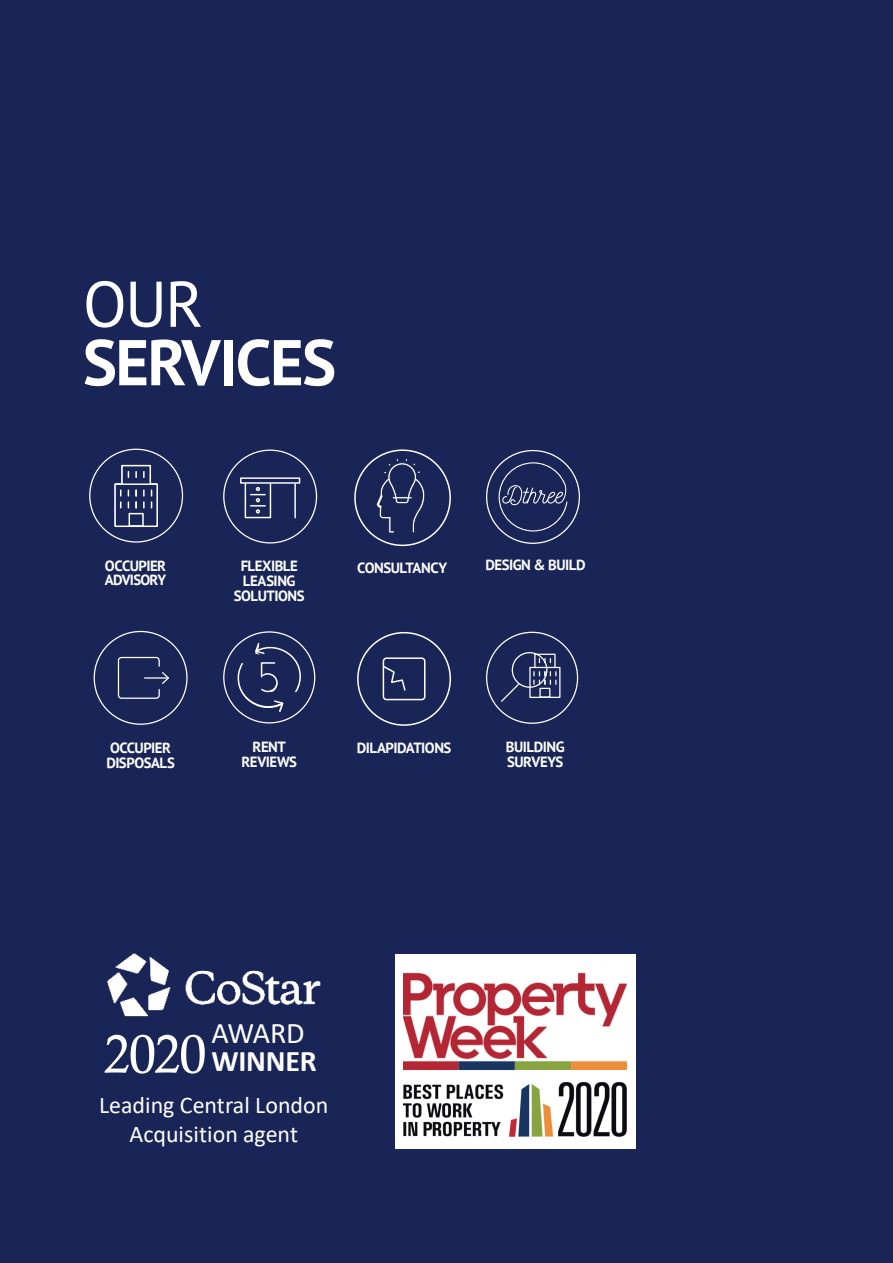
<style>
.page{position:relative;width:893px;height:1263px;background:#1a2557}
.page>*{position:absolute;margin:0;border:0;box-sizing:border-box;transform-origin:0 0}
.t1{font:700 64.5px/58.5px "PT Sans";letter-spacing:-.025em;color:#fff}
.t2{font:54px "Calisto";color:#fff}
.t3{font:700 30px/28.5px "Calibri";letter-spacing:-.005em;color:#fff}
.t4{font:24px/28.8px "Calibri";color:#fff;text-align:center}
.t5{font:700 14.7px/15.1px "PT Sans";letter-spacing:-.035em;color:#fff}
.s1{font-weight:400}
</style>
<div class="page">
<div style="left:118px;top:657px;width:42px;height:42px;border:1px solid #fff;border-radius:3px"></div>
<hr style="left:145px;top:677px;width:23px;height:2px;background:#fff">
<svg style="left:161px;top:672px;width:8px;height:12px"></svg>
<div style="left:354px;top:449px;width:97px;height:97px;border:2px solid #fff;border-radius:50%"></div>
<svg style="left:375px;top:458px;width:50px;height:75px"></svg>
<div style="left:529px;top:667px;width:31px;height:31px;border:1px solid #fff"></div>
<div style="left:534px;top:654px;width:22px;height:13px;border:1px solid #fff"></div>
<div style="left:539px;top:688px;width:11px;height:10px;border:1px solid #fff"></div>
<svg style="left:539px;top:658px;width:12px;height:5px"></svg>
<svg style="left:533px;top:672px;width:23px;height:12px"></svg>
<div style="left:512px;top:652px;width:35px;height:36px;border:1px solid #fff;border-radius:50%"></div>
<svg style="left:501px;top:683px;width:19px;height:19px"></svg>
<svg style="left:499px;top:462px;width:68px;height:69px"></svg>
<div style="left:245px;top:483px;width:26px;height:35px;border:1px solid #fff"></div>
<div style="left:240px;top:477px;width:60px;height:7px;border:1px solid #fff"></div>
<hr style="left:294px;top:484px;width:2px;height:34px;background:#fff">
<svg style="left:251px;top:487px;width:14px;height:26px"></svg>
<div style="left:114px;top:483px;width:44px;height:44px;background:#1a2557;border:2px solid #fff"></div>
<svg style="left:121px;top:465px;width:30px;height:19px"></svg>
<div style="left:129px;top:513px;width:15px;height:14px;background:#1a2557;border:2px solid #fff"></div>
<svg style="left:120px;top:490px;width:2px;height:6px"></svg>
<svg style="left:135px;top:490px;width:2px;height:6px"></svg>
<svg style="left:143px;top:490px;width:2px;height:6px"></svg>
<svg style="left:120px;top:502px;width:2px;height:6px"></svg>
<svg style="left:135px;top:502px;width:2px;height:6px"></svg>
<svg style="left:143px;top:502px;width:2px;height:6px"></svg>
<svg style="left:236px;top:641px;width:67px;height:72px"></svg>
<div style="left:357px;top:632px;width:94px;height:94px;border:2px solid #fff;border-radius:50%"></div>
<div style="left:383px;top:657px;width:42px;height:43px;border:2px solid #fff;border-radius:3px"></div>
<svg style="left:382px;top:664px;width:24px;height:28px"></svg>
<img style="left:107px;top:953px;width:214px;height:64px">
<div style="left:395px;top:955px;width:240px;height:193px;background:#fff"></div>
<img style="left:403px;top:967px;width:224px;height:170px">
<p class="t1" style="left:83px;top:274px;width:255px"><span class="s1">OUR<br></span>SERVICES</p>
<p class="t5" style="left:241px;top:558px;width:59px">FLEXIBLE</p>
<p class="t5" style="left:243px;top:573px;width:54px">LEASING</p>
<p class="t5" style="left:234px;top:588px;width:72px">SOLUTIONS</p>
<p class="t5" style="left:105px;top:558px;width:63px">OCCUPIER</p>
<p class="t5" style="left:357px;top:560px;width:91px">CONSULTANCY</p>
<p class="t5" style="left:105px;top:572px;width:63px">ADVISORY</p>
<p class="t5" style="left:485px;top:557px;width:102px">DESIGN &amp; BUILD</p>
<p class="t5" style="left:106px;top:740px;width:70px">OCCUPIER<br>DISPOSALS</p>
<p class="t5" style="left:253px;top:739px;width:35px">RENT</p>
<p class="t5" style="left:357px;top:740px;width:96px">DILAPIDATIONS</p>
<p class="t5" style="left:241px;top:754px;width:57px">REVIEWS</p>
<p class="t5" style="left:506px;top:739px;width:60px">BUILDING<br>SURVEYS</p>
<p class="t3" style="left:211px;top:1018px;width:107px"><span class="s1">AWARD<br></span>WINNER</p>
<p class="t4" style="left:99px;top:1090px;width:231px">Leading Central London<br>Acquisition agent</p>
<p class="t2" style="left:103px;top:1023px;width:105px">2020</p>
</div>
